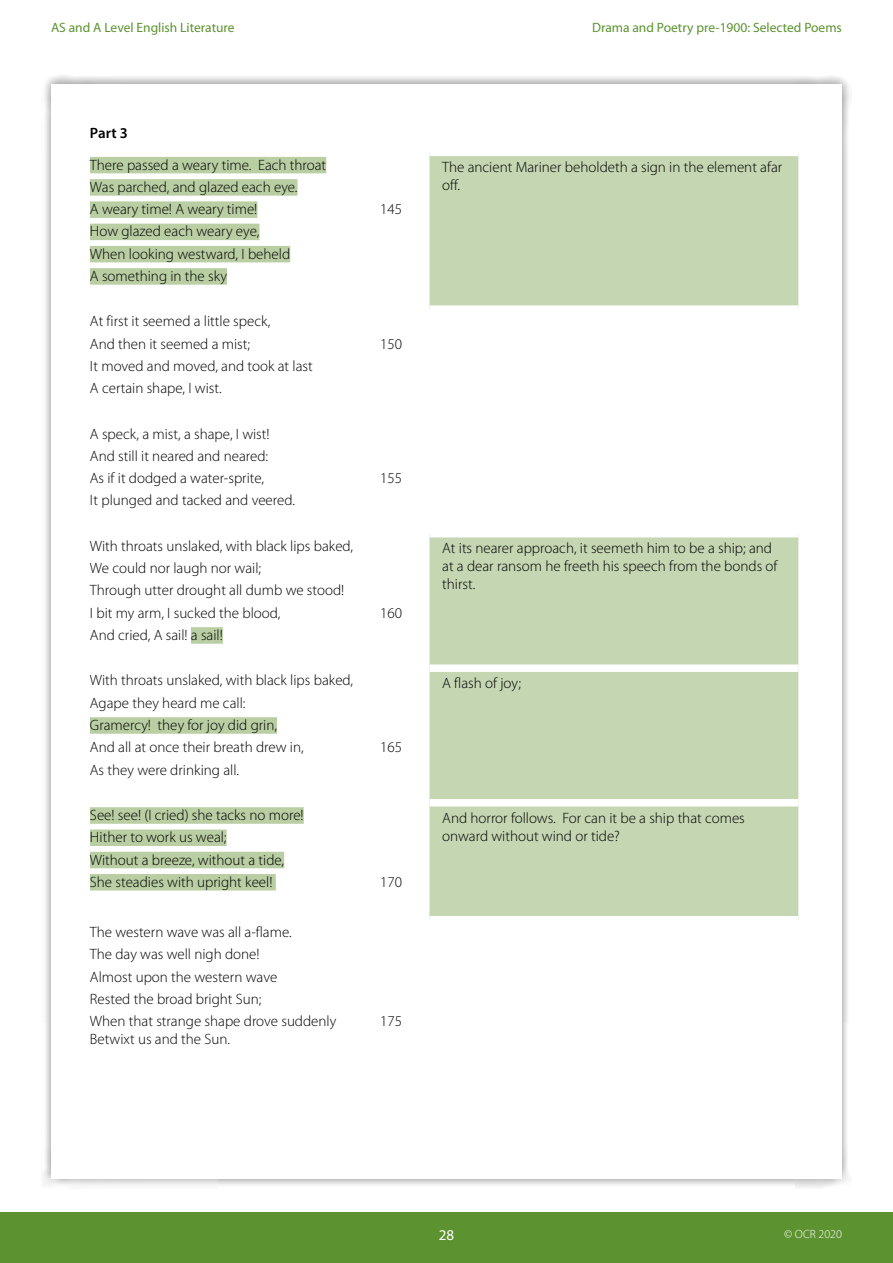
<style>
.page{position:relative;width:893px;height:1263px;background:#fff}
.page>*{position:absolute;margin:0;border:0;box-sizing:border-box;transform-origin:0 0}
.Body{font:300 15px/18px "Myriad Pro";color:#000}
.Table_body{font:300 15px/18px "Myriad Pro";color:#000}
.Body-2{font:600 15px "Myriad Pro";color:#000}
.t1{font:15px "Myriad Pro";color:#fff}
.t2{font:13.5px "Myriad Pro";color:#5c9330}
.t3{font:300 12px "Myriad Pro";color:#fff}
</style>
<div class="page">
<div style="left:0;top:1212px;width:893px;height:51px;background:#5c9330"></div>
<div style="left:41px;top:74px;width:810px;height:1115px;background:#000;opacity:.5"></div>
<div style="left:51px;top:84px;width:791px;height:1095px;background:#fff"></div>
<svg style="left:429px;top:156px;width:369px;height:760px;fill:#c4d6b2"></svg>
<div style="left:429px;top:305px;width:369px;height:8px;background:#fff"></div>
<div style="left:429px;top:418px;width:369px;height:7px;background:#fff"></div>
<div style="left:429px;top:530px;width:369px;height:7px;background:#fff"></div>
<div style="left:429px;top:664px;width:369px;height:8px;background:#fff"></div>
<div style="left:429px;top:799px;width:369px;height:7px;background:#fff"></div>
<div style="left:90px;top:157px;width:236px;height:16px;background:#b9cea3"></div>
<div style="left:90px;top:179px;width:208px;height:17px;background:#b9cea3"></div>
<div style="left:90px;top:201px;width:167px;height:17px;background:#b9cea3"></div>
<div style="left:90px;top:224px;width:169px;height:16px;background:#b9cea3"></div>
<div style="left:90px;top:246px;width:200px;height:16px;background:#b9cea3"></div>
<div style="left:90px;top:268px;width:137px;height:17px;background:#b9cea3"></div>
<div style="left:191px;top:627px;width:32px;height:17px;background:#b9cea3"></div>
<div style="left:90px;top:717px;width:187px;height:17px;background:#b9cea3"></div>
<div style="left:90px;top:807px;width:214px;height:17px;background:#b9cea3"></div>
<div style="left:90px;top:829px;width:137px;height:17px;background:#b9cea3"></div>
<div style="left:90px;top:852px;width:194px;height:16px;background:#b9cea3"></div>
<div style="left:90px;top:874px;width:186px;height:16px;background:#b9cea3"></div>
<p class="t2" style="left:51px;top:19px;width:185px">AS and A Level English Literature</p>
<p class="t2" style="left:592px;top:19px;width:251px">Drama and Poetry pre-1900: Selected Poems</p>
<h3 class="Body-2" style="left:90px;top:123px;width:39px">Part 3</h3>
<h3 class="Body" style="left:90px;top:156px;width:238px">There passed a weary time. Each throat</h3>
<h3 class="Body" style="left:90px;top:178px;width:209px">Was parched, and glazed each eye.</h3>
<h3 class="Body" style="left:90px;top:200px;width:169px">A weary time! A weary time!</h3>
<h3 class="Body" style="left:90px;top:223px;width:171px">How glazed each weary eye,</h3>
<h3 class="Body" style="left:90px;top:245px;width:202px">When looking westward, I beheld</h3>
<h3 class="Body" style="left:90px;top:267px;width:139px">A something in the sky</h3>
<h3 class="Body" style="left:90px;top:313px;width:182px">At first it seemed a little speck,</h3>
<h3 class="Body" style="left:90px;top:335px;width:162px">And then it seemed a mist;</h3>
<h3 class="Body" style="left:90px;top:357px;width:224px">It moved and moved, and took at last</h3>
<h3 class="Body" style="left:90px;top:379px;width:133px">A certain shape, I wist.</h3>
<h3 class="Body" style="left:90px;top:425px;width:181px">A speck, a mist, a shape, I wist!</h3>
<h3 class="Body" style="left:90px;top:447px;width:180px">And still it neared and neared:</h3>
<h3 class="Body" style="left:90px;top:469px;width:176px">As if it dodged a water-sprite,</h3>
<h3 class="Body" style="left:90px;top:492px;width:207px">It plunged and tacked and veered.</h3>
<h3 class="Body" style="left:90px;top:537px;width:265px">With throats unslaked, with black lips baked,</h3>
<h3 class="Body" style="left:90px;top:559px;width:173px">We could nor laugh nor wail;</h3>
<h3 class="Body" style="left:90px;top:582px;width:256px">Through utter drought all dumb we stood!</h3>
<h3 class="Body" style="left:90px;top:604px;width:192px">I bit my arm, I sucked the blood,</h3>
<h3 class="Body" style="left:90px;top:626px;width:134px">And cried, A sail! a sail!</h3>
<h3 class="Body" style="left:90px;top:672px;width:265px">With throats unslaked, with black lips baked,</h3>
<h3 class="Body" style="left:90px;top:694px;width:157px">Agape they heard me call:</h3>
<h3 class="Body" style="left:90px;top:716px;width:189px">Gramercy! they for joy did grin,</h3>
<h3 class="Body" style="left:90px;top:738px;width:215px">And all at once their breath drew in,</h3>
<h3 class="Body" style="left:90px;top:761px;width:151px">As they were drinking all.</h3>
<h3 class="Body" style="left:380px;top:200px;width:23px">145</h3>
<h3 class="Body" style="left:380px;top:335px;width:23px">150</h3>
<h3 class="Body" style="left:380px;top:469px;width:23px">155</h3>
<h3 class="Body" style="left:380px;top:604px;width:23px">160</h3>
<h3 class="Body" style="left:380px;top:738px;width:23px">165</h3>
<h3 class="Body" style="left:90px;top:806px;width:215px">See! see! (I cried) she tacks no more!</h3>
<h3 class="Body" style="left:90px;top:828px;width:138px">Hither to work us weal;</h3>
<h3 class="Body" style="left:90px;top:851px;width:196px">Without a breeze, without a tide,</h3>
<h3 class="Body" style="left:90px;top:873px;width:184px">She steadies with upright keel!</h3>
<h3 class="Body" style="left:380px;top:873px;width:23px">170</h3>
<h3 class="Body" style="left:90px;top:923px;width:203px">The western wave was all a-flame.</h3>
<h3 class="Body" style="left:90px;top:945px;width:171px">The day was well nigh done!</h3>
<h3 class="Body" style="left:90px;top:968px;width:189px">Almost upon the western wave</h3>
<h3 class="Body" style="left:90px;top:990px;width:173px">Rested the broad bright Sun;</h3>
<h3 class="Body" style="left:90px;top:1012px;width:248px">When that strange shape drove suddenly<br>Betwixt us and the Sun.</h3>
<h3 class="Body" style="left:380px;top:1012px;width:23px">175</h3>
<p class="Table_body" style="left:442px;top:158px;width:341px">The ancient Mariner beholdeth a sign in the element afar off.</p>
<p class="Table_body" style="left:442px;top:540px;width:337px">At its nearer approach, it seemeth him to be a ship; and at a dear ransom he freeth his speech from the bonds of thirst.</p>
<p class="Table_body" style="left:442px;top:674px;width:80px">A flash of joy;</p>
<p class="Table_body" style="left:442px;top:809px;width:304px">And horror follows. For can it be a ship that comes onward without wind or tide?</p>
<p class="t1" style="left:439px;top:1226px;width:17px">28</p>
<p class="t3" style="left:784px;top:1228px;width:59px">© OCR 2020</p>
</div>
